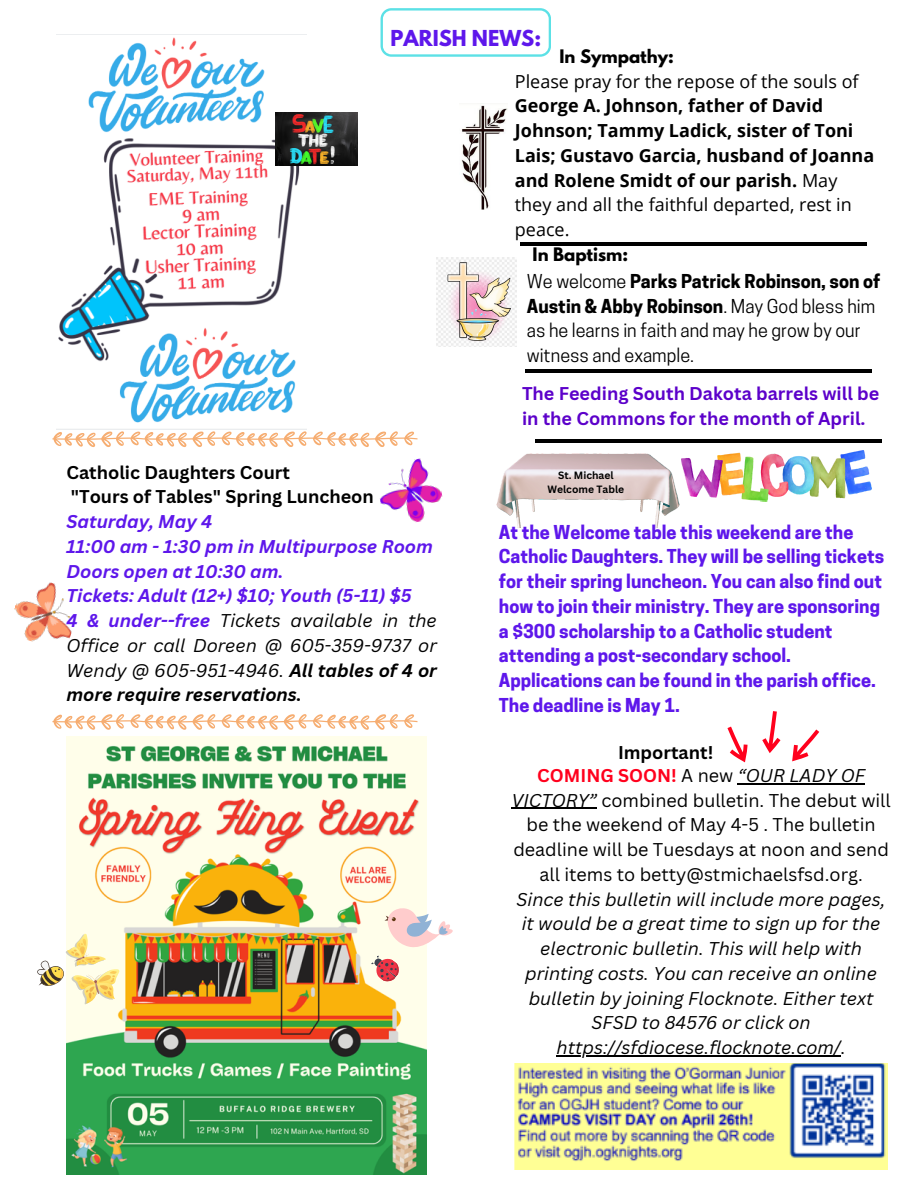
<style>
.page{position:relative;width:918px;height:1188px;background:#fff}
.page>*{position:absolute;margin:0;border:0;box-sizing:border-box;transform-origin:0 0}
.t1{font:700 19.5px "League Spartan";color:#5e17eb}
.t2{font:700 18px/24.8px "Cooper Hewitt";color:#5e17eb}
.t3{font:italic 18px/24.8px "Canva Sans";color:#000;text-align:center}
.t4{font:italic 700 18px/24.8px "Canva Sans";color:#5e17eb}
.t5{font:700 18px/24.8px "Open Sans";color:#000}
.t6{font:18px/24.8px "Canva Sans";color:#000;text-align:center}
.t7{font:18px/24.8px "Cooper Hewitt";color:#000}
.t8{font:700 18px/24.8px "Canva Sans";color:#5c00ca}
.t9{font:700 18px/24.8px "Canva Sans";color:#000}
.t10{font:18px "Open Sans";color:#000}
.t11{font:700 16.5px "League Spartan";color:#000}
.t12{font:700 10.35px/13.8px "Canva Sans";color:#000;text-align:center}
.s1{font-weight:400}
.s2{font-weight:700}
.s3{font-weight:400;color:#000}
.s4{color:#000}
.s5{font-weight:700;color:#ff011d}
.s6{font-style:italic}
</style>
<div class="page">
<svg style="left:381px;top:8px;width:170px;height:49px"></svg>
<img style="left:67px;top:737px;width:360px;height:437px">
<img style="left:496px;top:453px;width:186px;height:74px">
<img style="left:461px;top:103px;width:46px;height:106px">
<img style="left:437px;top:258px;width:80px;height:89px">
<img style="left:14px;top:582px;width:58px;height:60px">
<svg style="left:727px;top:727px;width:21px;height:35px"></svg>
<svg style="left:762px;top:711px;width:19px;height:42px"></svg>
<svg style="left:792px;top:730px;width:27px;height:31px"></svg>
<svg style="left:52px;top:714px;width:366px;height:16px"></svg>
<svg style="left:52px;top:431px;width:366px;height:16px"></svg>
<img style="left:514px;top:1064px;width:373px;height:105px">
<img style="left:682px;top:451px;width:190px;height:50px">
<hr style="left:521px;top:242px;width:346px;height:4px;background:#000">
<hr style="left:525px;top:369px;width:347px;height:4px;background:#000">
<hr style="left:535px;top:439px;width:346px;height:4px;background:#000">
<img style="left:56px;top:34px;width:250px;height:389px">
<img style="left:275px;top:112px;width:82px;height:53px">
<img style="left:379px;top:458px;width:64px;height:65px">
<svg style="left:37px;top:931px;width:87px;height:85px"></svg>
<svg style="left:371px;top:902px;width:82px;height:84px"></svg>
<hr style="left:738px;top:783px;width:127px;height:1px;background:#000">
<hr style="left:511px;top:808px;width:86px;height:1px;background:#000">
<hr style="left:557px;top:1055px;width:284px;height:1px;background:#000">
<p class="t1" style="left:390px;top:29px;width:152px">PARISH NEWS:</p>
<p class="t11" style="left:560px;top:48px;width:116px">In Sympathy:</p>
<p class="t10" style="left:515px;top:68px;width:345px">Please pray for the repose of the souls of</p>
<p class="t5" style="left:515px;top:93px;width:361px">George A. Johnson, father of David<br>Johnson; Tammy Ladick, sister of Toni<br>Lais; Gustavo Garcia, husband of Joanna and Rolene Smidt of our parish. <span class="s1">May they and all the faithful departed, rest in peace.</span></p>
<p class="t11" style="left:533px;top:246px;width:97px">In Baptism:</p>
<p class="t7" style="left:527px;top:271px;width:355px">We welcome <span class="s2">Parks Patrick Robinson, son of Austin &amp; Abby Robinson</span>. May God bless him as he learns in faith and may he grow by our witness and example.</p>
<p class="t9" style="left:67px;top:459px;width:309px">Catholic Daughters Court<br>"Tours of Tables" Spring Luncheon</p>
<p class="t4" style="left:67px;top:509px;width:372px">Saturday, May 4<br>11:00 am - 1:30 pm in Multipurpose Room<br>Doors open at 10:30 am.<br>Tickets: Adult (12+) $10; Youth (5-11) $5<br>4 &amp; under--free <span class="s3">Tickets available in the<br>Office or call Doreen @ 605-359-9737 or<br>Wendy @ 605-951-4946.</span> <span class="s4">All tables of 4 or more require reservations.</span></p>
<p class="t8" style="left:522px;top:381px;width:359px">The Feeding South Dakota barrels will be in the Commons for the month of April.</p>
<p class="t12" style="left:547px;top:468px;width:78px">St. Michael<br>Welcome Table</p>
<p class="t2" style="left:499px;top:522px;width:387px">At the Welcome table this weekend are the Catholic Daughters. They will be selling tickets for their spring luncheon. You can also find out how to join their ministry. They are sponsoring a $300 scholarship to a Catholic student attending a post-secondary school.<br>Applications can be found in the parish office.<br>The deadline is May 1.</p>
<p class="t9" style="left:618px;top:739px;width:97px">Important!</p>
<p class="t6" style="left:511px;top:763px;width:381px"><span class="s5">COMING SOON!</span> A new <span class="s6">“OUR LADY OF VICTORY”</span> combined bulletin. The debut will be the weekend of May 4-5 . The bulletin deadline will be Tuesdays at noon and send all items to betty@stmichaelsfsd.org.</p>
<p class="t3" style="left:517px;top:886px;width:370px">Since this bulletin will include more pages, it would be a great time to sign up for the electronic bulletin. This will help with printing costs. You can receive an online bulletin by joining Flocknote. Either text SFSD to 84576 or click on https://sfdiocese.flocknote.com/.</p>
</div>
